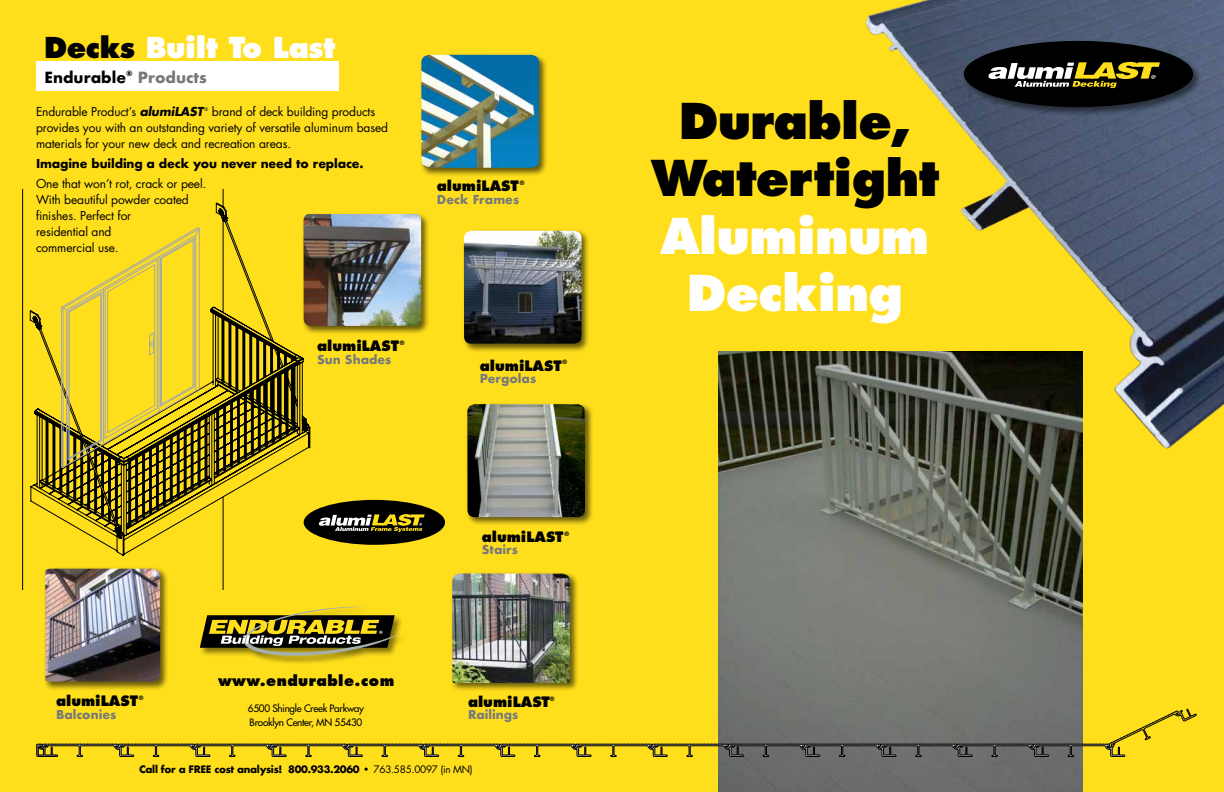
<style>
.page{position:relative;width:1224px;height:792px;background:#fff}
.page>*{position:absolute;margin:0;border:0;box-sizing:border-box;transform-origin:0 0}
.t1{font:800 48px/57.6px "Futura";letter-spacing:-.015em;color:#000;text-align:center}
.t2{font:800 48px/57.6px "Futura";letter-spacing:-.015em;color:#fff;text-align:center}
.t3{font:800 28px "Futura";letter-spacing:-.015em;color:#fff}
.t4{font:700 15px "Futura";color:#000}
.t5{font:700 15px "Futura";color:#77787b}
.t6{font:800 14.5px "Futura";letter-spacing:.03em;color:#000}
.t7{font:800 14px "Futura";color:#000}
.t8{font:12px/16px "Futura";letter-spacing:-.01em;color:#000}
.t9{font:700 12px "Futura";color:#77787b}
.t10{font:700 12px "Futura";letter-spacing:-.01em;color:#000}
.t11{font:700 10px "Futura";letter-spacing:-.03em;color:#000}
.t12{font:10px/14px "Futura";letter-spacing:-.03em;color:#000}
.t13{font:700 7px "Futura";color:#000}
.t14{font:800 5.8px "Futura";color:#000}
.t15{font:4.7px "Futura";color:#000}
.s1{color:#000}
.s2{font-weight:700;font-style:italic}
.s3{font-weight:400}
</style>
<div class="page">
<div style="left:612px;top:0;width:612px;height:792px;background:#ffdf1c"></div>
<div style="left:0;top:0;width:612px;height:792px;background:#ffdf1c"></div>
<img style="left:718px;top:351px;width:365px;height:441px">
<svg style="left:22px;top:189px;width:288px;height:401px"></svg>
<svg style="left:61px;top:227px;width:139px;height:241px"></svg>
<svg style="left:37px;top:709px;width:1160px;height:48px"></svg>
<div style="left:199px;top:605px;width:211px;height:61px;background:#000;opacity:.5"></div>
<svg style="left:200px;top:606px;width:201px;height:53px"></svg>
<div style="left:450px;top:572px;width:129px;height:120px;background:#000;opacity:.6"></div>
<img style="left:452px;top:574px;width:118px;height:109px">
<div style="left:43px;top:567px;width:126px;height:124px;background:#000;opacity:.6"></div>
<img style="left:45px;top:569px;width:115px;height:113px">
<div style="left:302px;top:212px;width:128px;height:123px;background:#000;opacity:.6"></div>
<img style="left:304px;top:214px;width:117px;height:113px">
<div style="left:419px;top:53px;width:129px;height:124px;background:#000;opacity:.6"></div>
<img style="left:421px;top:55px;width:118px;height:114px">
<div style="left:462px;top:229px;width:128px;height:124px;background:#000;opacity:.6"></div>
<img style="left:464px;top:231px;width:118px;height:113px">
<div style="left:465px;top:402px;width:129px;height:124px;background:#000;opacity:.6"></div>
<img style="left:467px;top:404px;width:118px;height:114px">
<div style="left:36px;top:61px;width:302px;height:30px;background:#fff"></div>
<img style="left:860px;top:0;width:364px;height:451px">
<div style="left:963px;top:40px;width:239px;height:77px;background:#000;opacity:.5"></div>
<div style="left:964px;top:41px;width:229px;height:66px;background:#000;border-radius:50%"></div>
<svg style="left:988px;top:62px;width:172px;height:26px"></svg>
<div style="left:304px;top:500px;width:141px;height:45px;background:#000;border-radius:50%"></div>
<svg style="left:319px;top:514px;width:106px;height:18px"></svg>
<h2 class="t3" style="left:44px;top:30px;width:293px"><span class="s1">Decks</span> Built To Last</h2>
<p class="t4" style="left:45px;top:67px;width:83px">Endurable</p>
<p class="t13" style="left:126px;top:68px;width:8px">®</p>
<p class="t5" style="left:138px;top:67px;width:70px">Products</p>
<p class="t8" style="left:36px;top:103px;width:354px;text-indent:176px">brand of deck building products provides you with an outstanding variety of versatile aluminum based materials for your new deck and recreation areas.</p>
<p class="t10" style="left:36px;top:155px;width:329px">Imagine building a deck you never need to replace.</p>
<p class="t8" style="left:36px;top:176px;width:172px">One that won’t rot, crack or peel.<br>With beautiful powder coated finishes. Perfect for<br>residential and<br>commercial use.</p>
<p class="t8" style="left:36px;top:103px;width:169px">Endurable Product’s <span class="s2">alumiLAST</span></p>
<p class="t15" style="left:205px;top:106px;width:5px">®</p>
<p class="t7" style="left:437px;top:178px;width:83px">alumiLAST</p>
<p class="t14" style="left:520px;top:179px;width:6px">®</p>
<p class="t9" style="left:437px;top:191px;width:84px">Deck Frames</p>
<p class="t7" style="left:317px;top:337px;width:83px">alumiLAST</p>
<p class="t14" style="left:400px;top:339px;width:6px">®</p>
<p class="t9" style="left:317px;top:350px;width:76px">Sun Shades</p>
<p class="t7" style="left:480px;top:357px;width:83px">alumiLAST</p>
<p class="t14" style="left:563px;top:358px;width:6px">®</p>
<p class="t9" style="left:480px;top:370px;width:58px">Pergolas</p>
<p class="t7" style="left:56px;top:692px;width:83px">alumiLAST</p>
<p class="t14" style="left:139px;top:694px;width:6px">®</p>
<p class="t9" style="left:56px;top:705px;width:62px">Balconies</p>
<p class="t6" style="left:218px;top:672px;width:178px">www.endurable.com</p>
<p class="t12" style="left:248px;top:702px;width:118px">6500 Shingle Creek Parkway<br>Brooklyn Center, MN 55430</p>
<p class="t7" style="left:482px;top:528px;width:83px">alumiLAST</p>
<p class="t14" style="left:564px;top:530px;width:6px">®</p>
<p class="t9" style="left:482px;top:541px;width:38px">Stairs</p>
<p class="t7" style="left:468px;top:693px;width:83px">alumiLAST</p>
<p class="t14" style="left:550px;top:695px;width:6px">®</p>
<p class="t9" style="left:468px;top:706px;width:52px">Railings</p>
<p class="t11" style="left:139px;top:762px;width:335px">Call for a FREE cost analysis! 800.933.2060 • <span class="s3">763.585.0097 (in MN)</span></p>
<h1 class="t1" style="left:651px;top:92px;width:290px">Durable,<br>Watertight</h1>
<h1 class="t2" style="left:661px;top:207px;width:270px">Aluminum<br>Decking</h1>
</div>
